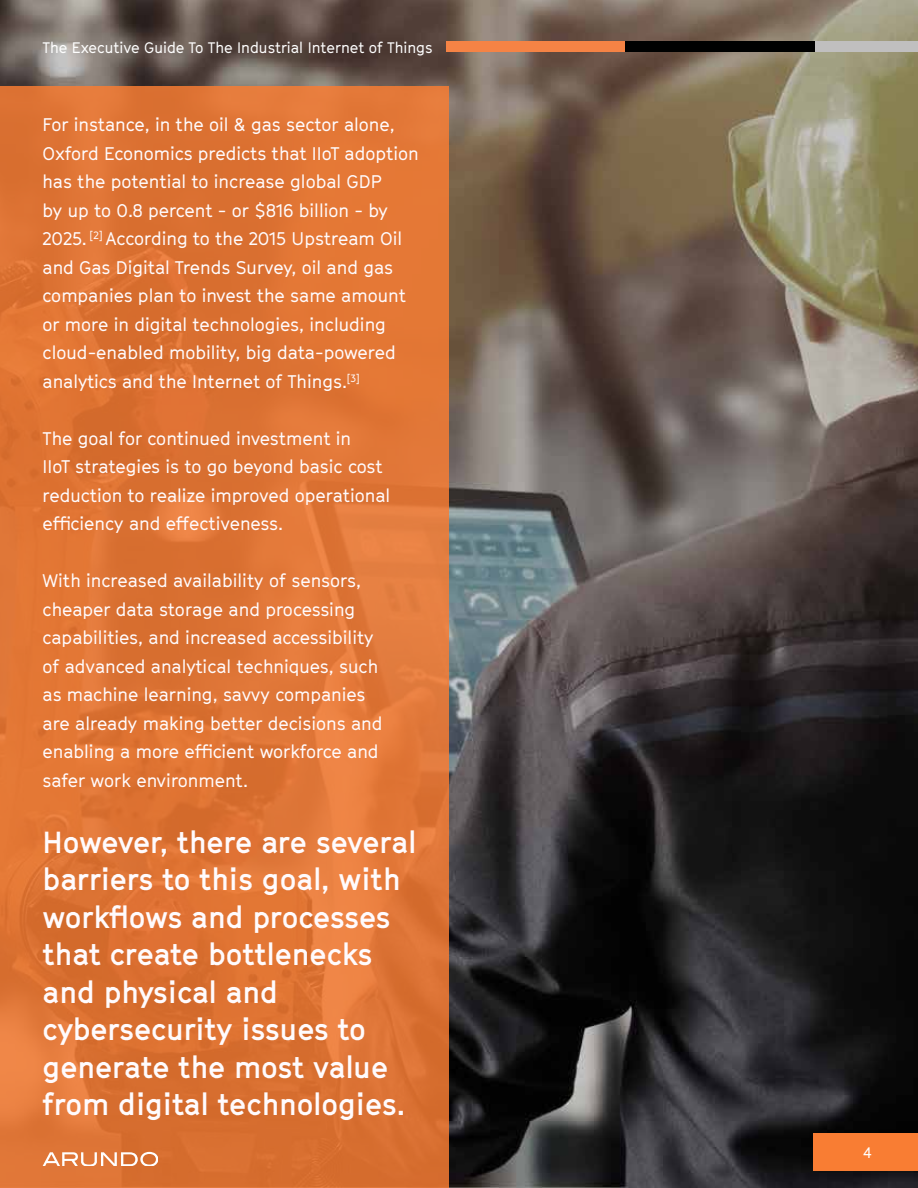
<style>
.page{position:relative;width:918px;height:1188px;background:#fff}
.page>*{position:absolute;margin:0;border:0;box-sizing:border-box;transform-origin:0 0}
.t1{font:700 30px/37.5px "GT Cinetype";color:#fffbfd}
.t2{font:18px/28.5px "GT Cinetype";color:#fffbfd}
.t3{font:15px "GT Cinetype";color:#fff}
</style>
<div class="page">
<img style="left:0;top:0;width:918px;height:1188px">
<svg style="left:0;top:86px;width:448px;height:1102px;background:#de7434"></svg>
<div style="left:814px;top:1133px;width:104px;height:38px;background:#f97d33"></div>
<svg style="left:43px;top:1152px;width:115px;height:14px"></svg>
<div style="left:446px;top:42px;width:182px;height:10px;background:#f58345"></div>
<div style="left:625px;top:42px;width:193px;height:10px;background:#000101"></div>
<div style="left:815px;top:42px;width:103px;height:10px;background:#c0bfbf"></div>
<p class="t3" style="left:43px;top:38px;width:392px">The Executive Guide To The Industrial Internet of Things</p>
<p class="t2" style="left:43px;top:110px;width:378px">For instance, in the oil &amp; gas sector alone, Oxford Economics predicts that IIoT adoption has the potential to increase global GDP<br>by up to 0.8 percent - or $816 billion - by 2025. <sup>[2]</sup> According to the 2015 Upstream Oil and Gas Digital Trends Survey, oil and gas companies plan to invest the same amount or more in digital technologies, including cloud-enabled mobility, big data-powered analytics and the Internet of Things.<sup>[3]</sup></p>
<p class="t2" style="left:43px;top:424px;width:349px">The goal for continued investment in<br>IIoT strategies is to go beyond basic cost reduction to realize improved operational efficiency and effectiveness.</p>
<p class="t2" style="left:43px;top:566px;width:341px">With increased availability of sensors, cheaper data storage and processing capabilities, and increased accessibility of advanced analytical techniques, such as machine learning, savvy companies are already making better decisions and enabling a more efficient workforce and safer work environment.</p>
<h1 class="t1" style="left:43px;top:823px;width:375px">However, there are several barriers to this goal, with workflows and processes that create bottlenecks and physical and cybersecurity issues to generate the most value from digital technologies.</h1>
<p class="t3" style="left:864px;top:1144px;width:10px">4</p>
</div>
